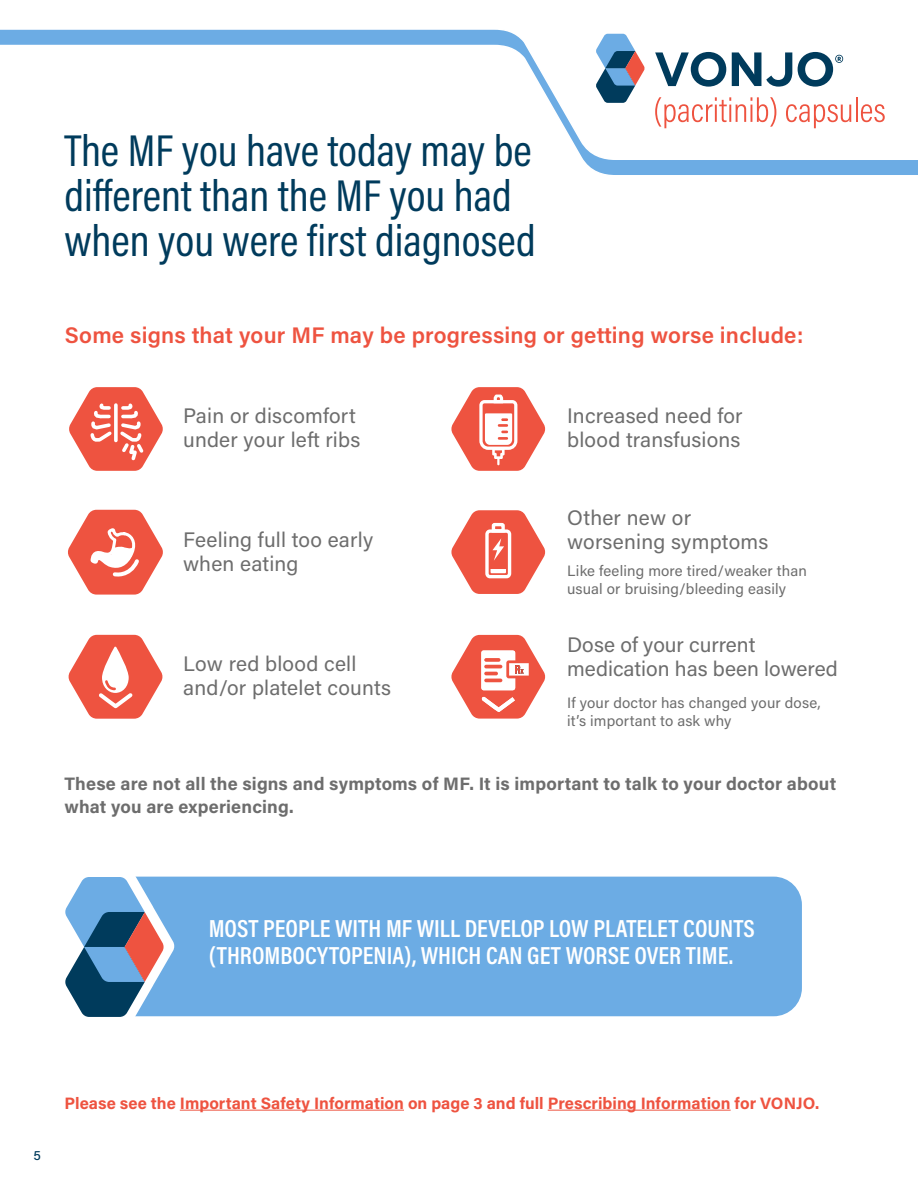
<style>
.page{position:relative;width:918px;height:1188px;background:#fff}
.page>*{position:absolute;margin:0;border:0;box-sizing:border-box;transform-origin:0 0}
.Syneos_Default_Style{font:45px/45px "Acumin Pro Cond";color:#003b5c}
.Syneos_Default_Style-2{font:600 24.9px/27px "Acumin Pro Cond";color:#fff}
.Syneos_Default_Style-3{font:600 22.5px "Acumin Pro";letter-spacing:.01em;color:#ee5340}
.Syneos_Default_Style-4{font:21px/24px "Acumin Pro";letter-spacing:.01em;color:#6d6d6d}
.Syneos_Default_Style-5{font:700 18px/22.5px "Acumin Pro";letter-spacing:.01em;color:#6d6d6d}
.t1{font:700 16.5px "Acumin Pro";color:#ee5340}
.Syneos_Default_Style-6{font:15px/18px "Acumin Pro";letter-spacing:.01em;color:#6d6d6d}
.t2{font:500 13.5px "Acumin Pro";color:#003b5c}
</style>
<div class="page">
<div style="left:93px;top:877px;width:709px;height:139px;background:#6cace4;border-radius:28px"></div>
<svg style="left:65px;top:876px;width:110px;height:141px"></svg>
<svg style="left:69px;top:387px;width:94px;height:84px"></svg>
<svg style="left:451px;top:387px;width:95px;height:84px"></svg>
<svg style="left:68px;top:635px;width:95px;height:84px"></svg>
<svg style="left:451px;top:635px;width:95px;height:84px"></svg>
<hr style="left:180px;top:1110px;width:224px;height:1px;background:#ee5340">
<hr style="left:548px;top:1110px;width:183px;height:1px;background:#ee5340">
<svg style="left:68px;top:510px;width:95px;height:85px"></svg>
<svg style="left:451px;top:510px;width:95px;height:84px"></svg>
<svg style="left:0;top:29px;width:918px;height:146px"></svg>
<p class="Syneos_Default_Style" style="left:64px;top:127px;width:473px">The MF you have today may be different than the MF you had when you were first diagnosed</p>
<p class="Syneos_Default_Style-3" style="left:65px;top:319px;width:740px">Some signs that your MF may be progressing or getting worse include:</p>
<p class="Syneos_Default_Style-4" style="left:183px;top:403px;width:179px">Pain or discomfort under your left ribs</p>
<p class="Syneos_Default_Style-4" style="left:567px;top:403px;width:177px">Increased need for blood transfusions</p>
<p class="Syneos_Default_Style-4" style="left:183px;top:527px;width:192px">Feeling full too early when eating</p>
<p class="Syneos_Default_Style-4" style="left:183px;top:651px;width:209px">Low red blood cell and/or platelet counts</p>
<p class="Syneos_Default_Style-4" style="left:567px;top:505px;width:203px">Other new or worsening symptoms</p>
<p class="Syneos_Default_Style-6" style="left:567px;top:561px;width:241px">Like feeling more tired/weaker than usual or bruising/bleeding easily</p>
<p class="Syneos_Default_Style-4" style="left:567px;top:632px;width:272px">Dose of your current medication has been lowered</p>
<p class="Syneos_Default_Style-6" style="left:567px;top:693px;width:255px">If your doctor has changed your dose, it’s important to ask why</p>
<p class="Syneos_Default_Style-5" style="left:64px;top:772px;width:773px">These are not all the signs and symptoms of MF. It is important to talk to your doctor about what you are experiencing.</p>
<p class="Syneos_Default_Style-2" style="left:209px;top:915px;width:548px">MOST PEOPLE WITH MF WILL DEVELOP LOW PLATELET COUNTS (THROMBOCYTOPENIA), WHICH CAN GET WORSE OVER TIME.</p>
<p class="t2" style="left:34px;top:1146px;width:9px">5</p>
<p class="t1" style="left:64px;top:1091px;width:756px">Please see the Important Safety Information on page 3 and full Prescribing Information for VONJO.</p>
</div>
